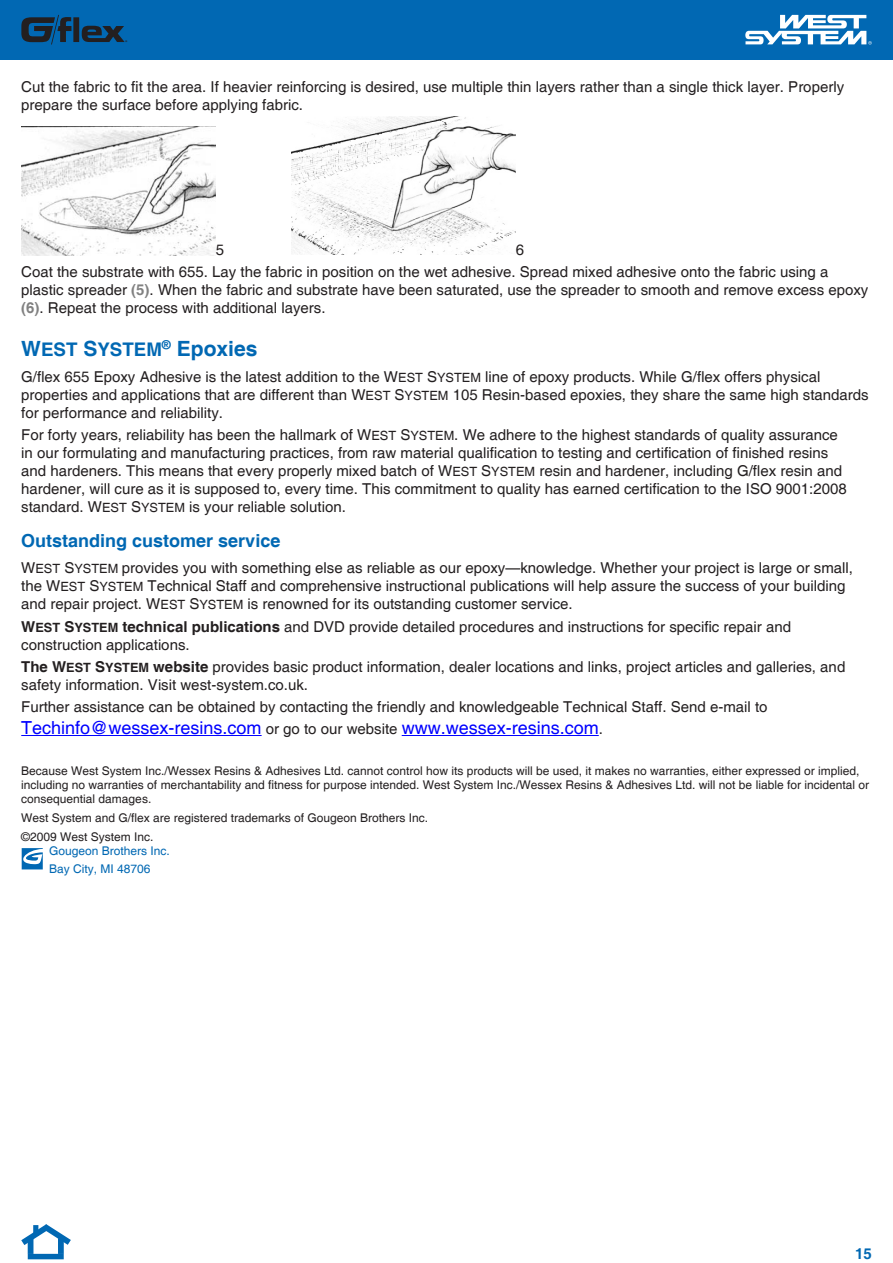
<style>
.page{position:relative;width:893px;height:1263px;background:#fff}
.page>*{position:absolute;margin:0;border:0;box-sizing:border-box;transform-origin:0 0}
.t1{font:700 21px "Helvetica";color:#0168b3}
.t2{font:18px "Helvetica";color:#00f}
.t3{font:700 18px "Helvetica";color:#0168b3}
.t4{font:15px/18px "Helvetica";color:#231f20}
.t5{font:700 15px "Helvetica";color:#0168b3}
.t6{font:12px/14.4px "Helvetica";color:#231f20}
.t7{font:12px/18px "Helvetica";color:#0168b3}
.t8{font:600 5.4px "Myriad Pro";color:#231f20}
.s1{font-weight:700;color:#818181}
.s2{font-size:18.75px}
.s3{font-size:12.75px}
.s4{font-weight:700}
.s5{font-weight:700;font-size:12.75px}
.s6{font-size:15px;color:#231f20}
</style>
<div class="page">
<div style="left:0;top:0;width:893px;height:60px;background:#0168b3"></div>
<svg style="left:745px;top:15px;width:127px;height:30px"></svg>
<svg style="left:21px;top:15px;width:104px;height:29px"></svg>
<div style="left:28px;top:1238px;width:5px;height:16px;background:#0168b3"></div>
<svg style="left:21px;top:1224px;width:50px;height:26px"></svg>
<div style="left:28px;top:1254px;width:36px;height:5px;background:#0168b3"></div>
<div style="left:58px;top:1238px;width:6px;height:16px;background:#0168b3"></div>
<hr style="left:21px;top:735px;width:241px;height:1px;background:#00f">
<hr style="left:402px;top:735px;width:197px;height:1px;background:#00f">
<img style="left:21px;top:126px;width:195px;height:129px">
<img style="left:291px;top:117px;width:224px;height:138px">
<svg style="left:21px;top:848px;width:22px;height:21px"></svg>
<p class="t8" style="left:125px;top:38px;width:4px">®</p>
<p class="t4" style="left:21px;top:78px;width:824px">Cut the fabric to fit the area. If heavier reinforcing is desired, use multiple thin layers rather than a single thick layer. Properly prepare the surface before applying fabric.</p>
<p class="t4" style="left:21px;top:239px;width:809px;line-height:22.2px;text-indent:495px">6<br>Coat the substrate with 655. Lay the fabric in position on the wet adhesive. Spread mixed adhesive onto the fabric using a</p>
<p class="t4" style="left:21px;top:282px;width:849px">plastic spreader <span class="s1">(5)</span>. When the fabric and substrate have been saturated, use the spreader to smooth and remove excess epoxy <span class="s1">(6)</span>. Repeat the process with additional layers.</p>
<h1 class="t1" style="left:21px;top:335px;width:238px">W<span class="s2">EST</span> S<span class="s2">YSTEM</span><sup>®</sup> Epoxies</h1>
<p class="t4" style="left:21px;top:368px;width:849px">G/flex 655 Epoxy Adhesive is the latest addition to the W<span class="s3">EST</span> S<span class="s3">YSTEM</span> line of epoxy products. While G/flex offers physical properties and applications that are different than W<span class="s3">EST</span> S<span class="s3">YSTEM</span> 105 Resin-based epoxies, they share the same high standards for performance and reliability.</p>
<p class="t4" style="left:21px;top:427px;width:827px">For forty years, reliability has been the hallmark of W<span class="s3">EST</span> S<span class="s3">YSTEM</span>. We adhere to the highest standards of quality assurance in our formulating and manufacturing practices, from raw material qualification to testing and certification of finished resins and hardeners. This means that every properly mixed batch of W<span class="s3">EST</span> S<span class="s3">YSTEM</span> resin and hardener, including G/flex resin and hardener, will cure as it is supposed to, every time. This commitment to quality has earned certification to the ISO 9001:2008 standard. W<span class="s3">EST</span> S<span class="s3">YSTEM</span> is your reliable solution.</p>
<p class="t3" style="left:21px;top:529px;width:261px">Outstanding customer service</p>
<p class="t4" style="left:21px;top:560px;width:833px">W<span class="s3">EST</span> S<span class="s3">YSTEM</span> provides you with something else as reliable as our epoxy—knowledge. Whether your project is large or small, the W<span class="s3">EST</span> S<span class="s3">YSTEM</span> Technical Staff and comprehensive instructional publications will help assure the success of your building and repair project. W<span class="s3">EST</span> S<span class="s3">YSTEM</span> is renowned for its outstanding customer service.</p>
<p class="t4" style="left:21px;top:618px;width:771px"><span class="s4">W</span><span class="s5">EST</span> <span class="s4">S</span><span class="s5">YSTEM</span> <span class="s4">technical publications</span> and DVD provide detailed procedures and instructions for specific repair and construction applications.</p>
<p class="t4" style="left:21px;top:658px;width:825px"><span class="s4">The W</span><span class="s5">EST</span> <span class="s4">S</span><span class="s5">YSTEM</span> <span class="s4">website</span> provides basic product information, dealer locations and links, project articles and galleries, and safety information. Visit west-system.co.uk.</p>
<p class="t4" style="left:21px;top:698px;width:748px">Further assistance can be obtained by contacting the friendly and knowledgeable Technical Staff. Send e-mail to</p>
<p class="t2" style="left:21px;top:717px;width:583px">Techinfo@wessex-resins.com <span class="s6">or go to our website</span> www.wessex-resins.com<span class="s6">.</span></p>
<p class="t6" style="left:21px;top:764px;width:849px">Because West System Inc./Wessex Resins &amp; Adhesives Ltd. cannot control how its products will be used, it makes no warranties, either expressed or implied, including no warranties of merchantability and fitness for purpose intended. West System Inc./Wessex Resins &amp; Adhesives Ltd. will not be liable for incidental or consequential damages.</p>
<p class="t6" style="left:21px;top:809px;width:408px;line-height:18.6px">West System and G/flex are registered trademarks of Gougeon Brothers Inc. ©2009 West System Inc.</p>
<p class="t7" style="left:49px;top:842px;width:122px">Gougeon Brothers Inc.<br>Bay City, MI 48706</p>
<p class="t4" style="left:216px;top:241px;width:10px">5</p>
<p class="t5" style="left:855px;top:1244px;width:18px">15</p>
</div>
